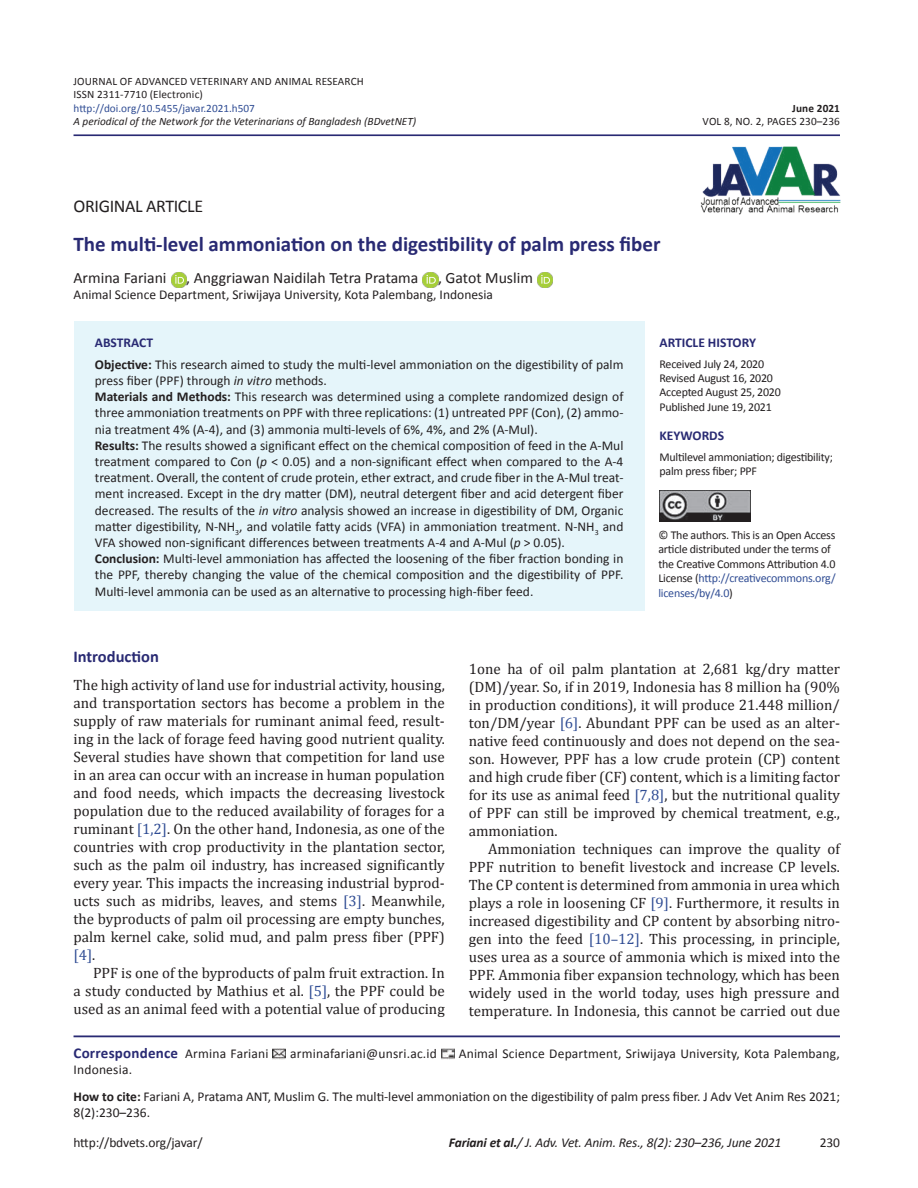
<style>
.page{position:relative;width:918px;height:1188px;background:#fff}
.page>*{position:absolute;margin:0;border:0;box-sizing:border-box;transform-origin:0 0}
.t1{font:700 21px "Calibri";color:#292a73}
.t2{font:18px "Calibri";letter-spacing:-.02em;color:#231f20}
.t3{font:700 16.5px "Calibri";color:#292a73}
.t4{font:15.75px "Calibri";color:#231f20}
.t5{font:15px/18px "Cambria";color:#231f20;text-align:justify}
.t6{font:700 15px "Calibri";letter-spacing:.015em;color:#292a73}
.t7{font:13.5px/16.2px "Calibri";color:#231f20}
.t8{font:italic 13.5px "Calibri";letter-spacing:-.01em;color:#231f20}
.t9{font:700 13.5px "Calibri";color:#292a73}
.t10{font:12px/14.4px "Calibri";letter-spacing:-.02em;color:#231f20}
.t11{font:11.25px/13.5px "Calibri";letter-spacing:.01em;color:#231f20}
.t12{font:italic 11.25px "Calibri";color:#231f20}
.t13{font:11.25px "Calibri";color:#304d94}
.t14{font:700 11.25px "Calibri";letter-spacing:.01em;color:#231f20}
.s1{font-weight:700;color:#292a73}
.s2{font-weight:700}
.s3{font-style:italic}
.s4{color:#304d94}
.s5{font-weight:400;font-size:13.5px;color:#231f20}
</style>
<div class="page">
<hr style="left:74px;top:134px;width:766px;height:2px;background:#292a73">
<img style="left:171px;top:272px;width:15px;height:16px">
<img style="left:423px;top:272px;width:15px;height:16px">
<img style="left:537px;top:272px;width:16px;height:16px">
<hr style="left:74px;top:1035px;width:766px;height:2px;background:#292a73">
<svg style="left:273px;top:1048px;width:13px;height:12px"></svg>
<svg style="left:441px;top:1048px;width:13px;height:12px"></svg>
<img style="left:700px;top:146px;width:141px;height:69px">
<div style="left:74px;top:321px;width:570px;height:290px;background:#e5f5fa"></div>
<img style="left:660px;top:491px;width:90px;height:30px">
<p class="t11" style="left:74px;top:74px;width:292px">JOURNAL OF ADVANCED VETERINARY AND ANIMAL RESEARCH<br>ISSN 2311-7710 (Electronic)</p>
<p class="t13" style="left:74px;top:101px;width:183px">http://doi.org/10.5455/javar.2021.h507</p>
<p class="t14" style="left:792px;top:101px;width:49px">June 2021</p>
<p class="t12" style="left:74px;top:115px;width:344px">A periodical of the Network for the Veterinarians of Bangladesh (BDvetNET)</p>
<p class="t11" style="left:703px;top:114px;width:139px">VOL 8, NO. 2, PAGES 230–236</p>
<p class="t2" style="left:74px;top:195px;width:131px">ORIGINAL ARTICLE</p>
<h1 class="t1" style="left:74px;top:231px;width:588px">The multi-level ammoniation on the digestibility of palm press fiber</h1>
<p class="t4" style="left:74px;top:268px;width:95px">Armina Fariani</p>
<p class="t4" style="left:186px;top:268px;width:234px">, Anggriawan Naidilah Tetra Pratama</p>
<p class="t4" style="left:438px;top:268px;width:96px">, Gatot Muslim</p>
<p class="t7" style="left:74px;top:286px;width:421px">Animal Science Department, Sriwijaya University, Kota Palembang, Indonesia</p>
<p class="t7" style="left:95px;top:330px;width:530px;line-height:22.2px"><span class="s1">ABSTRACT<br></span><span class="s2">Objective:</span> This research aimed to study the multi-level ammoniation on the digestibility of palm</p>
<p class="t7" style="left:95px;top:372px;width:530px">press fiber (PPF) through <span class="s3">in vitro</span> methods.<br><span class="s2">Materials and Methods:</span> This research was determined using a complete randomized design of three ammoniation treatments on PPF with three replications: (1) untreated PPF (Con), (2) ammo&shy;nia treatment 4% (A-4), and (3) ammonia multi-levels of 6%, 4%, and 2% (A-Mul).<br><span class="s2">Results:</span> The results showed a significant effect on the chemical composition of feed in the A-Mul treatment compared to Con (<span class="s3">p</span> &lt; 0.05) and a non-significant effect when compared to the A-4 treatment. Overall, the content of crude protein, ether extract, and crude fiber in the A-Mul treat&shy;ment increased. Except in the dry matter (DM), neutral detergent fiber and acid detergent fiber decreased. The results of the <span class="s3">in vitro</span> analysis showed an increase in digestibility of DM, Organic matter digestibility, N-NH<sub>3</sub>, and volatile fatty acids (VFA) in ammoniation treatment. N-NH<sub>3</sub> and VFA showed non-significant differences between treatments A-4 and A-Mul (<span class="s3">p</span> &gt; 0.05).<br><span class="s2">Conclusion:</span> Multi-level ammoniation has affected the loosening of the fiber fraction bonding in the PPF, thereby changing the value of the chemical composition and the digestibility of PPF.<br>Multi-level ammonia can be used as an alternative to processing high-fiber feed.</p>
<p class="t9" style="left:660px;top:334px;width:98px">ARTICLE HISTORY</p>
<p class="t10" style="left:660px;top:356px;width:123px">Received July 24, 2020<br>Revised August 16, 2020<br>Accepted August 25, 2020<br>Published June 19, 2021</p>
<p class="t9" style="left:660px;top:428px;width:66px">KEYWORDS</p>
<p class="t10" style="left:660px;top:449px;width:175px">Multilevel ammoniation; digestibility; palm press fiber; PPF</p>
<p class="t10" style="left:658px;top:527px;width:179px">© The authors. This is an Open Access article distributed under the terms of the Creative Commons Attribution 4.0<br>License (<span class="s4">http://creativecommons.org/ licenses/by/4.0</span>)</p>
<p class="t3" style="left:74px;top:646px;width:87px">Introduction</p>
<p class="t5" style="left:74px;top:676px;width:373px">The high activity of land use for industrial activity, housing, and transportation sectors has become a problem in the supply of raw materials for ruminant animal feed, result&shy;ing in the lack of forage feed having good nutrient quality.<br>Several studies have shown that competition for land use in an area can occur with an increase in human population and food needs, which impacts the decreasing livestock population due to the reduced availability of forages for a ruminant <span class="s4">[1,2]</span>. On the other hand, Indonesia, as one of the countries with crop productivity in the plantation sector, such as the palm oil industry, has increased significantly every year. This impacts the increasing industrial byprod&shy;ucts such as midribs, leaves, and stems <span class="s4">[3]</span>. Meanwhile, the byproducts of palm oil processing are empty bunches, palm kernel cake, solid mud, and palm press fiber (PPF) <span class="s4">[4]</span>.</p>
<p class="t5" style="left:74px;top:964px;width:373px;text-indent:20px">PPF is one of the byproducts of palm fruit extraction. In a study conducted by Mathius et al. <span class="s4">[5]</span>, the PPF could be used as an animal feed with a potential value of producing</p>
<p class="t5" style="left:469px;top:660px;width:373px">1one ha of oil palm plantation at 2,681 kg/dry matter (DM)/year. So, if in 2019, Indonesia has 8 million ha (90% in production conditions), it will produce 21.448 million/ ton/DM/year <span class="s4">[6]</span>. Abundant PPF can be used as an alter&shy;native feed continuously and does not depend on the sea&shy;son. However, PPF has a low crude protein (CP) content and high crude fiber (CF) content, which is a limiting factor for its use as animal feed <span class="s4">[7,8]</span>, but the nutritional quality of PPF can still be improved by chemical treatment, e.g., ammoniation.</p>
<p class="t5" style="left:469px;top:840px;width:373px;text-indent:20px">Ammoniation techniques can improve the quality of PPF nutrition to benefit livestock and increase CP levels.<br>The CP content is determined from ammonia in urea which plays a role in loosening CF <span class="s4">[9]</span>. Furthermore, it results in increased digestibility and CP content by absorbing nitro&shy;gen into the feed <span class="s4">[10–12]</span>. This processing, in principle, uses urea as a source of ammonia which is mixed into the PPF. Ammonia fiber expansion technology, which has been widely used in the world today, uses high pressure and temperature. In Indonesia, this cannot be carried out due</p>
<p class="t6" style="left:74px;top:1044px;width:197px">Correspondence <span class="s5">Armina Fariani</span></p>
<p class="t7" style="left:290px;top:1045px;width:148px">arminafariani@unsri.ac.id</p>
<p class="t7" style="left:459px;top:1045px;width:383px">Animal Science Department, Sriwijaya University, Kota Palembang,</p>
<p class="t7" style="left:74px;top:1056px;width:768px;line-height:26.7px">Indonesia.<br><span class="s2">How to cite:</span> Fariani A, Pratama ANT, Muslim G. The multi-level ammoniation on the digestibility of palm press fiber. J Adv Vet Anim Res 2021;</p>
<p class="t7" style="left:74px;top:1104px;width:78px">8(2):230–236.</p>
<p class="t7" style="left:74px;top:1133px;width:131px">http://bdvets.org/javar/</p>
<p class="t8" style="left:449px;top:1134px;width:334px"><span class="s2">Fariani et al.</span>/ J. Adv. Vet. Anim. Res., 8(2): 230–236, June 2021</p>
<p class="t7" style="left:820px;top:1133px;width:22px">230</p>
</div>
